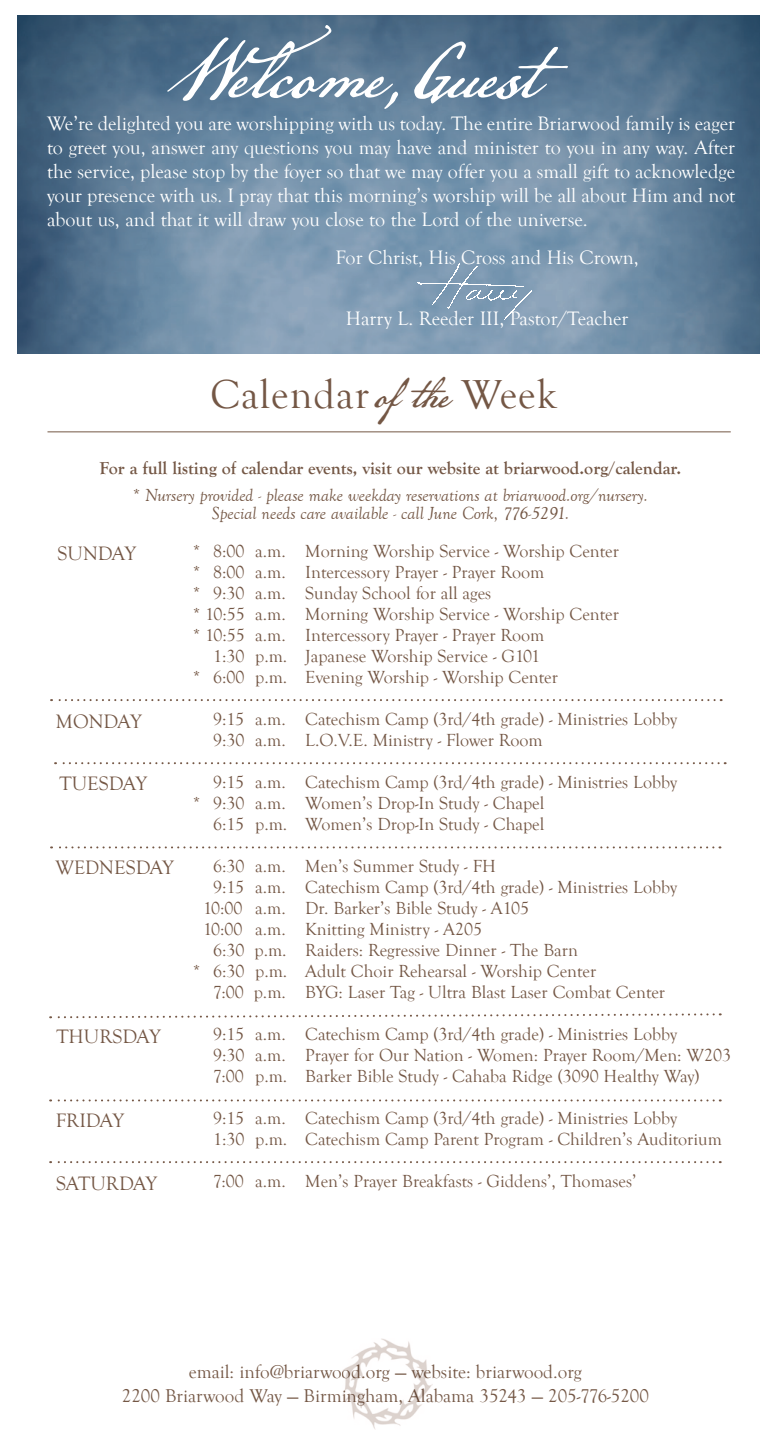
<style>
.page{position:relative;width:775px;height:1440px;background:#fff}
.page>*{position:absolute;margin:0;border:0;box-sizing:border-box;transform-origin:0 0}
.t1{font:41.6px "Goudy Old Style T";letter-spacing:.025em;color:#745745}
.t2{font:20px/24px "Goudy Old Style T";color:#fff;text-align:justify}
.t3{font:20px "Goudy Old Style T";color:#745745}
.t4{font:20px "Goudy Old Style T";color:#745745;scale:.95 1}
.t5{font:19px/24px "Goudy Old Style T";color:#745745;text-align:center}
.t6{font:18px/21px "Goudy Old Style T";color:#745745}
.t7{font:700 18px/27px "Goudy Old Style T";color:#745745;text-align:center}
.t8{font:italic 18px "Goudy Old Style T";color:#745745}
.s1{font-family:"American Scribe";font-size:49.2px}
.s2{font-weight:400}
.s3{font-weight:400;font-style:italic}
</style>
<div class="page">
<img style="left:18px;top:16px;width:741px;height:338px">
<svg style="left:167px;top:25px;width:231px;height:84px;background:#708aa1"></svg>
<svg style="left:414px;top:42px;width:154px;height:63px"></svg>
<img style="left:411px;top:245px;width:136px;height:75px">
<hr style="left:47px;top:431px;width:683px;height:1px;background:#745745">
<img style="left:343px;top:1338px;width:89px;height:91px">
<svg style="left:50px;top:1013px;width:670px;height:6px"></svg>
<svg style="left:50px;top:1161px;width:670px;height:2px"></svg>
<svg style="left:50px;top:1099px;width:670px;height:2px"></svg>
<svg style="left:55px;top:762px;width:663px;height:2px"></svg>
<svg style="left:51px;top:846px;width:662px;height:2px"></svg>
<svg style="left:51px;top:699px;width:663px;height:2px"></svg>
<p class="t2" style="left:47px;top:112px;width:690px">We’re delighted you are worshipping with us today. The entire Briarwood family is eager to greet you, answer any questions you may have and minister to you in any way. After the service, please stop by the foyer so that we may offer you a small gift to acknowledge your presence with us. I pray that this morning’s worship will be all about Him and not about us, and that it will draw you close to the Lord of the universe.</p>
<p class="t2" style="left:336px;top:246px;width:304px">For Christ, His Cross and His Crown,</p>
<p class="t2" style="left:346px;top:307px;width:284px">Harry L. Reeder III, Pastor/Teacher</p>
<p class="t1" style="left:210px;top:371px;width:348px">Calendar <span class="s1">of the</span> Week</p>
<p class="t7" style="left:99px;top:455px;width:583px">For a full listing of calendar events, visit our website at briarwood.org/calendar. <span class="s2">*</span> <span class="s3">Nursery provided - please make weekday reservations at briarwood.org/nursery.</span></p>
<p class="t8" style="left:212px;top:503px;width:359px">Special needs care available - call June Cork, 776-5291.</p>
<p class="t3" style="left:58px;top:542px;width:80px">SUNDAY</p>
<p class="t6" style="left:193px;top:541px;width:427px">* 8:00 a.m. Morning Worship Service - Worship Center</p>
<p class="t6" style="left:193px;top:562px;width:353px">* 8:00 a.m. Intercessory Prayer - Prayer Room</p>
<p class="t6" style="left:193px;top:583px;width:300px">* 9:30 a.m. Sunday School for all ages</p>
<p class="t6" style="left:193px;top:604px;width:427px">* 10:55 a.m. Morning Worship Service - Worship Center</p>
<p class="t6" style="left:193px;top:625px;width:353px">* 10:55 a.m. Intercessory Prayer - Prayer Room</p>
<p class="t6" style="left:213px;top:646px;width:328px">1:30 p.m. Japanese Worship Service - G101</p>
<p class="t6" style="left:193px;top:667px;width:366px">* 6:00 p.m. Evening Worship - Worship Center</p>
<p class="t6" style="left:213px;top:709px;width:465px">9:15 a.m. Catechism Camp (3rd/4th grade) - Ministries Lobby<br>9:30 a.m. L.O.V.E. Ministry - Flower Room</p>
<p class="t6" style="left:213px;top:772px;width:465px">9:15 a.m. Catechism Camp (3rd/4th grade) - Ministries Lobby</p>
<p class="t6" style="left:193px;top:793px;width:353px">* 9:30 a.m. Women’s Drop-In Study - Chapel</p>
<p class="t6" style="left:213px;top:814px;width:333px">6:15 p.m. Women’s Drop-In Study - Chapel</p>
<p class="t6" style="left:213px;top:856px;width:284px">6:30 a.m. Men’s Summer Study - FH</p>
<p class="t6" style="left:213px;top:877px;width:465px">9:15 a.m. Catechism Camp (3rd/4th grade) - Ministries Lobby</p>
<p class="t6" style="left:203px;top:898px;width:327px">10:00 a.m. Dr. Barker’s Bible Study - A105</p>
<p class="t6" style="left:203px;top:919px;width:281px">10:00 a.m. Knitting Ministry - A205</p>
<p class="t6" style="left:213px;top:940px;width:366px">6:30 p.m. Raiders: Regressive Dinner - The Barn</p>
<p class="t6" style="left:193px;top:961px;width:404px">* 6:30 p.m. Adult Choir Rehearsal - Worship Center</p>
<p class="t6" style="left:213px;top:982px;width:453px">7:00 p.m. BYG: Laser Tag - Ultra Blast Laser Combat Center</p>
<p class="t6" style="left:213px;top:1024px;width:519px">9:15 a.m. Catechism Camp (3rd/4th grade) - Ministries Lobby<br>9:30 a.m. Prayer for Our Nation - Women: Prayer Room/Men: W203<br>7:00 p.m. Barker Bible Study - Cahaba Ridge (3090 Healthy Way)</p>
<p class="t6" style="left:213px;top:1108px;width:510px">9:15 a.m. Catechism Camp (3rd/4th grade) - Ministries Lobby<br>1:30 p.m. Catechism Camp Parent Program - Children’s Auditorium</p>
<p class="t6" style="left:213px;top:1171px;width:425px">7:00 a.m. Men’s Prayer Breakfasts - Giddens’, Thomases’</p>
<p class="t3" style="left:56px;top:710px;width:87px">MONDAY</p>
<p class="t3" style="left:60px;top:773px;width:89px">TUESDAY</p>
<p class="t4" style="left:56px;top:857px;width:126px">WEDNESDAY</p>
<p class="t3" style="left:56px;top:1026px;width:106px">THURSDAY</p>
<p class="t3" style="left:56px;top:1110px;width:70px">FRIDAY</p>
<p class="t3" style="left:56px;top:1172px;width:103px">SATURDAY</p>
<p class="t5" style="left:122px;top:1360px;width:528px">email: info@briarwood.org — website: briarwood.org<br>2200 Briarwood Way — Birmingham, Alabama 35243 — 205-776-5200</p>
</div>
